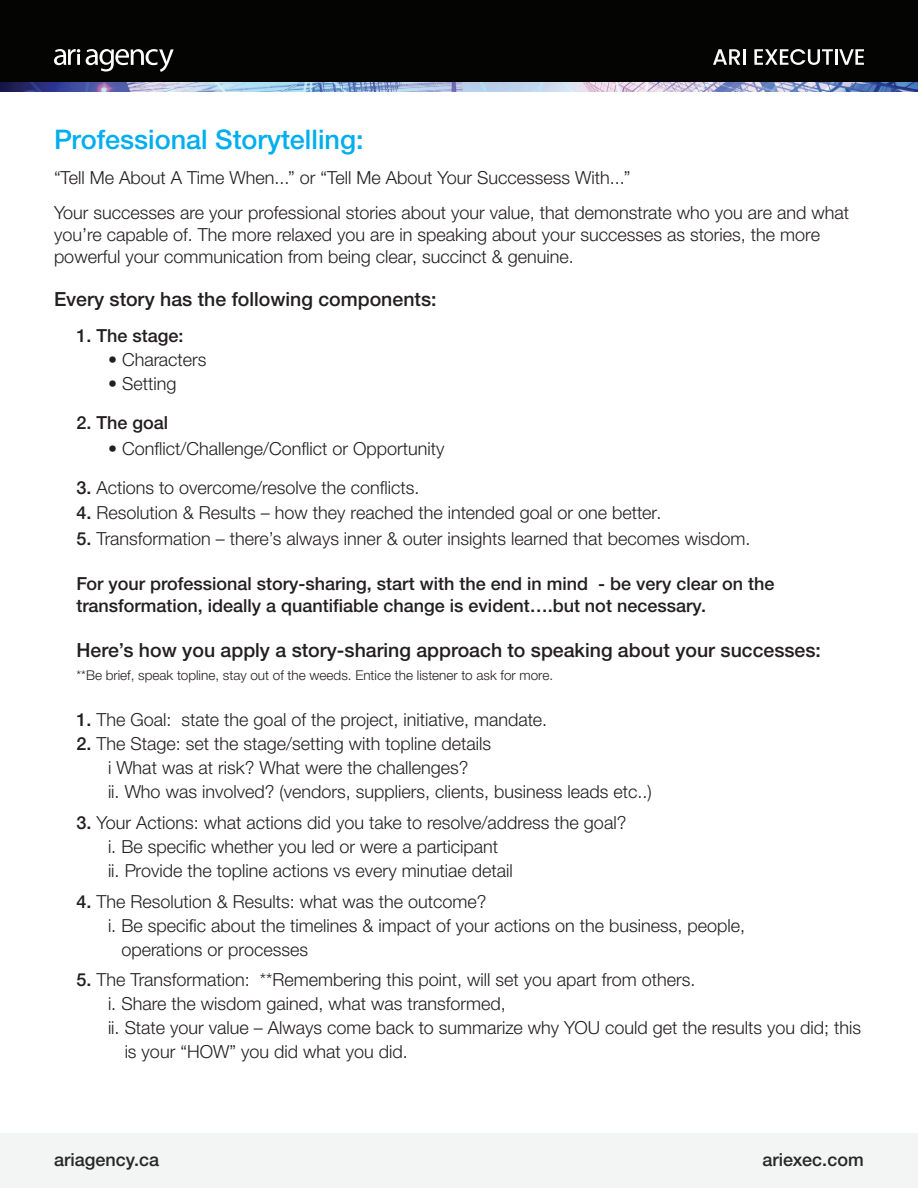
<style>
.page{position:relative;width:918px;height:1188px;background:#fff}
.page>*{position:absolute;margin:0;border:0;box-sizing:border-box;transform-origin:0 0}
.t1{font:500 27px "Helvetica Neue LTW1 G";color:#00aeef}
.t2{font:500 19.5px "Helvetica Neue LTW1 G";color:#231f20}
.t3{font:300 18px/24px "Helvetica Neue LTW1 G";color:#231f20}
.t4{font:500 18px/22.5px "Helvetica Neue LTW1 G";color:#231f20}
.t5{font:500 18px "Helvetica Neue LTW1 G";color:#272727}
.t6{font:300 13.5px "Helvetica Neue LTW1 G";color:#231f20}
.s1{font-weight:500}
</style>
<div class="page">
<div style="left:0;top:1133px;width:918px;height:55px;background:#f3f4f4"></div>
<img style="left:0;top:82px;width:918px;height:10px">
<div style="left:0;top:0;width:918px;height:82px;background:#040503"></div>
<svg style="left:713px;top:49px;width:27px;height:16px"></svg>
<hr style="left:743px;top:49px;width:3px;height:16px;background:#fbfbfc">
<svg style="left:754px;top:49px;width:79px;height:16px"></svg>
<hr style="left:835px;top:49px;width:3px;height:16px;background:#fbfbfc">
<svg style="left:839px;top:49px;width:25px;height:16px"></svg>
<svg style="left:54px;top:49px;width:26px;height:16px"></svg>
<svg style="left:86px;top:49px;width:88px;height:23px"></svg>
<h1 class="t1" style="left:54px;top:123px;width:311px">Professional Storytelling:</h1>
<p class="t3" style="left:54px;top:160px;width:797px;line-height:35.1px">“Tell Me About A Time When...” or “Tell Me About Your Successess With...”<br>Your successes are your professional stories about your value, that demonstrate who you are and what</p>
<p class="t3" style="left:54px;top:224px;width:768px;line-height:21.6px">you’re capable of. The more relaxed you are in speaking about your successes as stories, the more powerful your communication from being clear, succinct &amp; genuine.</p>
<p class="t2" style="left:54px;top:288px;width:384px">Every story has the following components:</p>
<p class="t4" style="left:76px;top:325px;width:109px">1. The stage:</p>
<p class="t3" style="left:108px;top:348px;width:100px">• Characters</p>
<p class="t3" style="left:108px;top:372px;width:70px">• Setting</p>
<p class="t4" style="left:76px;top:412px;width:93px">2. The goal</p>
<p class="t3" style="left:108px;top:436px;width:338px"><span class="s1">•</span> Conflict/Challenge/Conflict or Opportunity</p>
<p class="t3" style="left:76px;top:475px;width:345px"><span class="s1">3.</span> Actions to overcome/resolve the conflicts.</p>
<p class="t3" style="left:76px;top:501px;width:586px"><span class="s1">4.</span> Resolution &amp; Results – how they reached the intended goal or one better.</p>
<p class="t3" style="left:76px;top:526px;width:675px"><span class="s1">5.</span> Transformation – there’s always inner &amp; outer insights learned that becomes wisdom.</p>
<p class="t4" style="left:76px;top:572px;width:700px">For your professional story-sharing, start with the end in mind - be very clear on the transformation, ideally a quantifiable change is evident….but not necessary.</p>
<p class="t2" style="left:76px;top:639px;width:746px">Here’s how you apply a story-sharing approach to speaking about your successes:</p>
<p class="t6" style="left:76px;top:667px;width:478px">**Be brief, speak topline, stay out of the weeds. Entice the listener to ask for more.</p>
<p class="t3" style="left:76px;top:708px;width:472px"><span class="s1">1.</span> The Goal: state the goal of the project, initiative, mandate.</p>
<p class="t3" style="left:108px;top:732px;width:545px;text-indent:-32px"><span class="s1">2.</span> The Stage: set the stage/setting with topline details<br>i What was at risk? What were the challenges?<br>ii. Who was involved? (vendors, suppliers, clients, business leads etc..)</p>
<p class="t3" style="left:108px;top:810px;width:520px;text-indent:-32px"><span class="s1">3.</span> Your Actions: what actions did you take to resolve/address the goal? i. Be specific whether you led or were a participant<br>ii. Provide the topline actions vs every minutiae detail</p>
<p class="t3" style="left:76px;top:889px;width:412px"><span class="s1">4.</span> The Resolution &amp; Results: what was the outcome?</p>
<p class="t3" style="left:108px;top:913px;width:639px">i. Be specific about the timelines &amp; impact of your actions on the business, people,</p>
<p class="t3" style="left:121px;top:937px;width:188px">operations or processes</p>
<p class="t3" style="left:77px;top:968px;width:621px"><span class="s1">5.</span> The Transformation: **Remembering this point, will set you apart from others.</p>
<p class="t3" style="left:108px;top:992px;width:399px">i. Share the wisdom gained, what was transformed,</p>
<p class="t3" style="left:108px;top:1016px;width:755px">ii. State your value – Always come back to summarize why YOU could get the results you did; this</p>
<p class="t3" style="left:125px;top:1040px;width:285px">is your “HOW” you did what you did.</p>
<p class="t5" style="left:54px;top:1149px;width:107px">ariagency.ca</p>
<p class="t5" style="left:763px;top:1149px;width:103px">ariexec.com</p>
</div>
